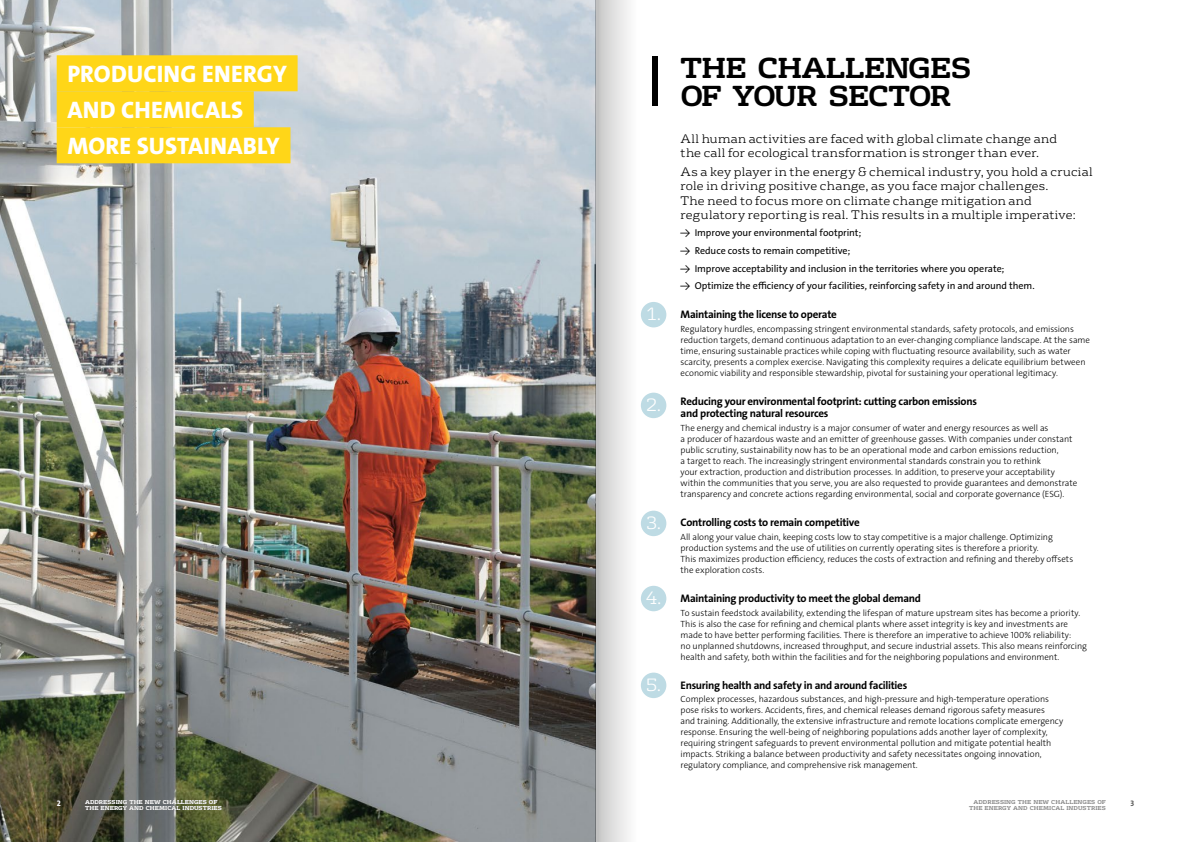
<style>
.page{position:relative;width:1191px;height:842px;background:#fff}
.page>*{position:absolute;margin:0;border:0;box-sizing:border-box;transform-origin:0 0}
.t1{font:700 28px/28px "FS Rufus";letter-spacing:-.03em;color:#000}
.t2{font:24px/36px "The Sans Veolia W8 Ex Bld";letter-spacing:.01em;color:#fff}
.t3{font:300 17.2px "FS Rufus";color:#fff}
.t4{font:300 12px/14px "FS Rufus";letter-spacing:.02em;color:#000}
.t5{font:11px/12px "The Sans Veolia W7 Bld";letter-spacing:-.025em;color:#000}
.t6{font:10px "The Sans Veolia W5 Pla";letter-spacing:-.005em;color:#000}
.t7{font:9px/11px "The Sans Veolia W3 Lig";letter-spacing:-.005em;color:#000}
.t8{font:8px "The Sans Veolia W7 Bld";color:#575756}
.t9{font:8px "The Sans Veolia W7 Bld";color:#fff}
.t10{font:700 5.5px "FS Rufus";letter-spacing:.015em;color:#878787}
.t11{font:700 5.5px/6px "FS Rufus";letter-spacing:.015em;color:#fff}
</style>
<div class="page">
<img style="left:0;top:0;width:595px;height:842px">
<div style="left:641px;top:673px;width:25px;height:25px;background:#bedbe4;border-radius:50%"></div>
<div style="left:641px;top:511px;width:25px;height:25px;background:#bedbe4;border-radius:50%"></div>
<div style="left:641px;top:302px;width:25px;height:25px;background:#bedbe4;border-radius:50%"></div>
<div style="left:641px;top:393px;width:25px;height:25px;background:#bedbe4;border-radius:50%"></div>
<div style="left:641px;top:586px;width:25px;height:25px;background:#bedbe4;border-radius:50%"></div>
<div style="left:652px;top:57px;width:6px;height:49px;background:#000"></div>
<div style="left:57px;top:55px;width:240px;height:36px;background:#ffd618"></div>
<div style="left:57px;top:91px;width:197px;height:36px;background:#ffd618"></div>
<div style="left:57px;top:127px;width:233px;height:36px;background:#ffd618"></div>
<div style="left:595px;top:0;width:43px;height:842px;background:linear-gradient(to right,#c3c3c3,#fff)"></div>
<h2 class="t2" style="left:67px;top:56px;width:221px">PRODUCING ENERGY<br>AND CHEMICALS<br>MORE SUSTAINABLY</h2>
<p class="t9" style="left:57px;top:798px;width:5px">2</p>
<p class="t11" style="left:85px;top:798px;width:138px">ADDRESSING THE NEW CHALLENGES OF<br>THE ENERGY AND CHEMICAL INDUSTRIES</p>
<h3 class="t3" style="left:646px;top:300px;width:16px">1.</h3>
<h3 class="t3" style="left:646px;top:391px;width:17px">2.</h3>
<h3 class="t3" style="left:646px;top:509px;width:17px">3.</h3>
<h3 class="t3" style="left:646px;top:584px;width:17px">4.</h3>
<h3 class="t3" style="left:646px;top:671px;width:17px">5.</h3>
<h1 class="t1" style="left:680px;top:51px;width:292px">THE CHALLENGES<br>OF YOUR SECTOR</h1>
<h3 class="t4" style="left:680px;top:131px;width:378px">All human activities are faced with global climate change and the call for ecological transformation is stronger than ever.</h3>
<p class="t4" style="left:680px;top:164px;width:414px">As a key player in the energy &amp; chemical industry, you hold a crucial role in driving positive change, as you face major challenges.<br>The need to focus more on climate change mitigation and regulatory reporting is real. This results in a multiple imperative:</p>
<p class="t6" style="left:680px;top:226px;width:182px">→ Improve your environmental footprint;</p>
<p class="t6" style="left:680px;top:244px;width:171px">→ Reduce costs to remain competitive;</p>
<p class="t6" style="left:680px;top:262px;width:325px">→ Improve acceptability and inclusion in the territories where you operate;</p>
<p class="t6" style="left:680px;top:279px;width:355px">→ Optimize the efficiency of your facilities, reinforcing safety in and around them.</p>
<p class="t5" style="left:680px;top:308px;width:158px">Maintaining the license to operate</p>
<p class="t7" style="left:680px;top:323px;width:411px">Regulatory hurdles, encompassing stringent environmental standards, safety protocols, and emissions reduction targets, demand continuous adaptation to an ever-changing compliance landscape. At the same time, ensuring sustainable practices while coping with fluctuating resource availability, such as water scarcity, presents a complex exercise. Navigating this complexity requires a delicate equilibrium between economic viability and responsible stewardship, pivotal for sustaining your operational legitimacy.</p>
<p class="t5" style="left:680px;top:395px;width:298px">Reducing your environmental footprint: cutting carbon emissions and protecting natural resources</p>
<p class="t7" style="left:680px;top:422px;width:398px">The energy and chemical industry is a major consumer of water and energy resources as well as<br>a producer of hazardous waste and an emitter of greenhouse gasses. With companies under constant public scrutiny, sustainability now has to be an operational mode and carbon emissions reduction,<br>a target to reach. The increasingly stringent environmental standards constrain you to rethink<br>your extraction, production and distribution processes. In addition, to preserve your acceptability within the communities that you serve, you are also requested to provide guarantees and demonstrate transparency and concrete actions regarding environmental, social and corporate governance (ESG).</p>
<p class="t5" style="left:680px;top:516px;width:181px">Controlling costs to remain competitive</p>
<p class="t7" style="left:680px;top:531px;width:394px">All along your value chain, keeping costs low to stay competitive is a major challenge. Optimizing production systems and the use of utilities on currently operating sites is therefore a priority.<br>This maximizes production efficiency, reduces the costs of extraction and refining and thereby offsets the exploration costs.</p>
<p class="t5" style="left:680px;top:592px;width:242px">Maintaining productivity to meet the global demand</p>
<p class="t7" style="left:680px;top:607px;width:408px">To sustain feedstock availability, extending the lifespan of mature upstream sites has become a priority.<br>This is also the case for refining and chemical plants where asset integrity is key and investments are made to have better performing facilities. There is therefore an imperative to achieve 100% reliability:<br>no unplanned shutdowns, increased throughput, and secure industrial assets. This also means reinforcing health and safety, both within the facilities and for the neighboring populations and environment.</p>
<p class="t5" style="left:680px;top:679px;width:228px">Ensuring health and safety in and around facilities</p>
<p class="t7" style="left:680px;top:694px;width:384px">Complex processes, hazardous substances, and high-pressure and high-temperature operations pose risks to workers. Accidents, fires, and chemical releases demand rigorous safety measures<br>and training. Additionally, the extensive infrastructure and remote locations complicate emergency response. Ensuring the well-being of neighboring populations adds another layer of complexity, requiring stringent safeguards to prevent environmental pollution and mitigate potential health impacts. Striking a balance between productivity and safety necessitates ongoing innovation, regulatory compliance, and comprehensive risk management.</p>
<p class="t10" style="left:973px;top:797px;width:134px">ADDRESSING THE NEW CHALLENGES OF</p>
<p class="t8" style="left:1130px;top:798px;width:5px">3</p>
<p class="t10" style="left:969px;top:803px;width:138px">THE ENERGY AND CHEMICAL INDUSTRIES</p>
</div>
